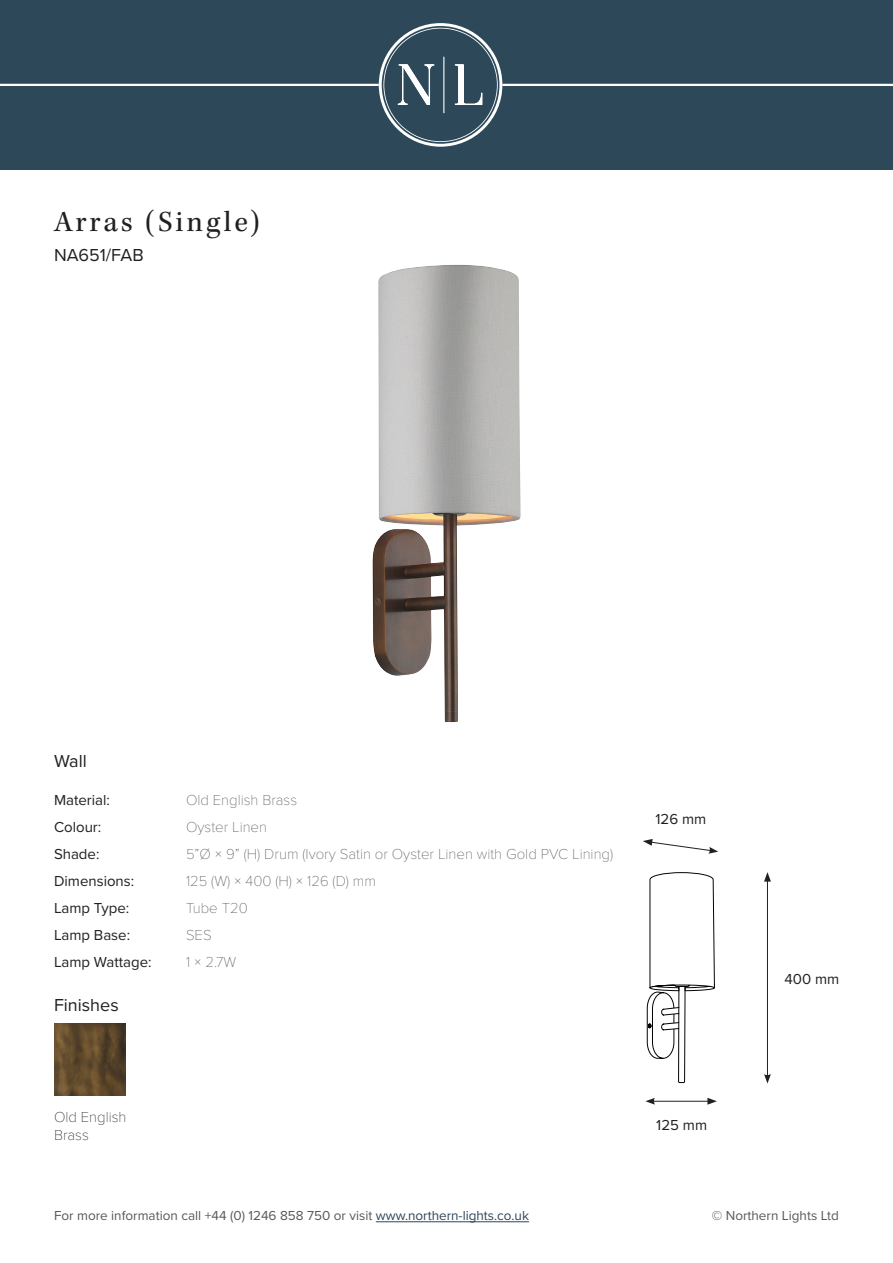
<style>
.page{position:relative;width:893px;height:1263px;background:#fff}
.page>*{position:absolute;margin:0;border:0;box-sizing:border-box;transform-origin:0 0}
.t1{font:30px "Kepler Std";letter-spacing:.1em;color:#231f20}
.t2{font:18px "Proxima Nova";color:#231f20}
.t3{font:100 15px "Proxima Nova T";color:#57585a}
.t4{font:15px/27px "Proxima Nova";color:#231f20}
.t5{font:100 15px/18px "Proxima Nova T";color:#231f20}
.t6{font:13.5px "Proxima Nova";color:#57585a}
.s1{color:#2e465b}
</style>
<div class="page">
<img style="left:372px;top:265px;width:149px;height:457px">
<hr style="left:376px;top:1221px;width:153px;height:1px;background:#2e465b">
<img style="left:54px;top:1024px;width:71px;height:71px">
<div style="left:0;top:0;width:893px;height:170px;background:#2d4859"></div>
<hr style="left:502px;top:84px;width:391px;height:2px;background:#fff">
<hr style="left:0;top:84px;width:379px;height:2px;background:#fff">
<svg style="left:379px;top:23px;width:123px;height:124px"></svg>
<svg style="left:647px;top:872px;width:68px;height:212px"></svg>
<hr style="left:767px;top:879px;width:1px;height:197px;background:#231f20">
<svg style="left:764px;top:872px;width:7px;height:9px"></svg>
<svg style="left:764px;top:1074px;width:7px;height:9px"></svg>
<hr style="left:652px;top:1101px;width:58px;height:1px;background:#231f20">
<svg style="left:707px;top:1098px;width:10px;height:7px"></svg>
<svg style="left:645px;top:1098px;width:10px;height:7px"></svg>
<svg style="left:643px;top:839px;width:75px;height:15px"></svg>
<p class="t1" style="left:54px;top:205px;width:207px">Arras (Single)</p>
<p class="t2" style="left:54px;top:242px;width:91px">NA651/FAB</p>
<p class="t2" style="left:54px;top:747px;width:34px">Wall</p>
<p class="t4" style="left:54px;top:786px;width:57px">Material:</p>
<p class="t4" style="left:54px;top:813px;width:49px">Colour:</p>
<p class="t4" style="left:54px;top:840px;width:82px">Shade:<br>Dimensions:</p>
<p class="t4" style="left:54px;top:894px;width:77px">Lamp Type:</p>
<p class="t4" style="left:54px;top:921px;width:78px">Lamp Base:</p>
<p class="t4" style="left:54px;top:948px;width:99px">Lamp Wattage:</p>
<p class="t2" style="left:54px;top:991px;width:66px">Finishes</p>
<p class="t3" style="left:186px;top:789px;width:113px">Old English Brass</p>
<p class="t3" style="left:186px;top:816px;width:83px">Oyster Linen</p>
<p class="t3" style="left:186px;top:843px;width:429px">5”Ø × 9” (H) Drum (Ivory Satin or Oyster Linen with Gold PVC Lining)</p>
<p class="t3" style="left:186px;top:870px;width:192px">125 (W) × 400 (H) × 126 (D) mm</p>
<p class="t3" style="left:186px;top:897px;width:63px">Tube T20</p>
<p class="t3" style="left:186px;top:924px;width:27px">SES</p>
<p class="t3" style="left:186px;top:951px;width:52px">1 × 2.7W</p>
<p class="t5" style="left:54px;top:1107px;width:74px">Old English<br>Brass</p>
<p class="t4" style="left:655px;top:804px;width:52px">126 mm</p>
<p class="t4" style="left:656px;top:1111px;width:52px">125 mm</p>
<p class="t4" style="left:784px;top:964px;width:56px">400 mm</p>
<p class="t6" style="left:54px;top:1205px;width:476px">For more information call +44 (0) 1246 858 750 or visit <span class="s1">www.northern-lights.co.uk</span></p>
<p class="t6" style="left:712px;top:1205px;width:129px">© Northern Lights Ltd</p>
</div>
